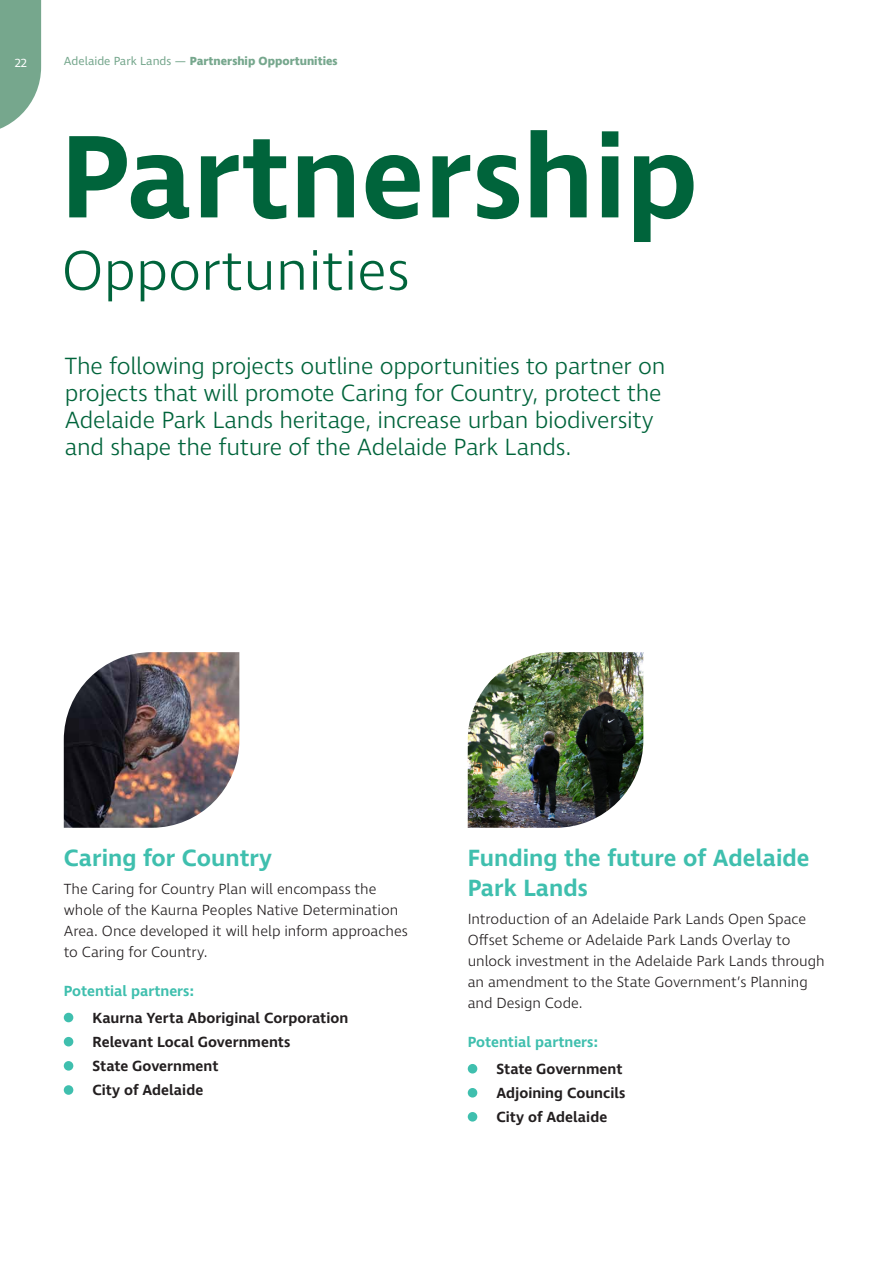
<style>
.page{position:relative;width:893px;height:1263px;background:#fff}
.page>*{position:absolute;margin:0;border:0;box-sizing:border-box;transform-origin:0 0}
.SH_A__DOC{font:600 120px "Ingra";color:#00643b}
.SH_A__DOC-2{font:300 57px "Ingra";color:#00643b}
.Subheading{font:300 24px/27px "Ingra";letter-spacing:-.015em;color:#00643b}
.SH_B__DOC{font:600 24px "Ingra";color:#3fbfae}
.Subheading-2{font:300 15px/21px "Ingra";letter-spacing:-.005em;color:#231f20}
.Subheading-3{font:600 15px/24px "Ingra";color:#231f20}
.SH_0__DOC{font:600 15px "Ingra";color:#3fbfae}
.t1{font:700 12px "Ingra";color:#76a78d}
.t2{font:12px "Ingra";color:#fff}
.s1{font-weight:400}
</style>
<div class="page">
<img style="left:64px;top:652px;width:175px;height:176px">
<img style="left:468px;top:652px;width:175px;height:176px">
<div style="left:64px;top:1013px;width:9px;height:9px;background:#3fbfae;border-radius:50%"></div>
<div style="left:64px;top:1061px;width:9px;height:10px;background:#3fbfae;border-radius:50%"></div>
<div style="left:64px;top:1085px;width:9px;height:10px;background:#3fbfae;border-radius:50%"></div>
<div style="left:64px;top:1037px;width:9px;height:9px;background:#3fbfae;border-radius:50%"></div>
<div style="left:468px;top:1064px;width:9px;height:9px;background:#3fbfae;border-radius:50%"></div>
<div style="left:468px;top:1088px;width:9px;height:9px;background:#3fbfae;border-radius:50%"></div>
<div style="left:468px;top:1112px;width:9px;height:9px;background:#3fbfae;border-radius:50%"></div>
<svg style="left:0;top:0;width:41px;height:129px;background:#88b29c"></svg>
<p class="t2" style="left:15px;top:55px;width:13px">22</p>
<p class="t1" style="left:64px;top:53px;width:275px"><span class="s1">Adelaide Park Lands —</span> Partnership Opportunities</p>
<p class="SH_A__DOC" style="left:61px;top:102px;width:639px">Partnership</p>
<p class="SH_A__DOC-2" style="left:62px;top:235px;width:350px">Opportunities</p>
<p class="Subheading" style="left:65px;top:354px;width:602px">The following projects outline opportunities to partner on projects that will promote Caring for Country, protect the Adelaide Park Lands heritage, increase urban biodiversity and shape the future of the Adelaide Park Lands.</p>
<p class="SH_B__DOC" style="left:64px;top:843px;width:210px">Caring for Country</p>
<p class="SH_B__DOC" style="left:468px;top:843px;width:343px">Funding the future of Adelaide</p>
<p class="Subheading-2" style="left:64px;top:879px;width:314px">The Caring for Country Plan will encompass the</p>
<p class="SH_B__DOC" style="left:468px;top:873px;width:122px">Park Lands</p>
<p class="Subheading-2" style="left:64px;top:900px;width:345px">whole of the Kaurna Peoples Native Determination<br>Area. Once developed it will help inform approaches to Caring for Country.</p>
<p class="SH_0__DOC" style="left:64px;top:981px;width:132px">Potential partners:</p>
<p class="Subheading-3" style="left:92px;top:1007px;width:257px">Kaurna Yerta Aboriginal Corporation<br>Relevant Local Governments<br>State Government<br>City of Adelaide</p>
<p class="Subheading-2" style="left:468px;top:909px;width:358px">Introduction of an Adelaide Park Lands Open Space Offset Scheme or Adelaide Park Lands Overlay to unlock investment in the Adelaide Park Lands through an amendment to the State Government’s Planning and Design Code.</p>
<p class="SH_0__DOC" style="left:468px;top:1032px;width:132px">Potential partners:</p>
<p class="Subheading-3" style="left:496px;top:1058px;width:131px">State Government<br>Adjoining Councils<br>City of Adelaide</p>
</div>
